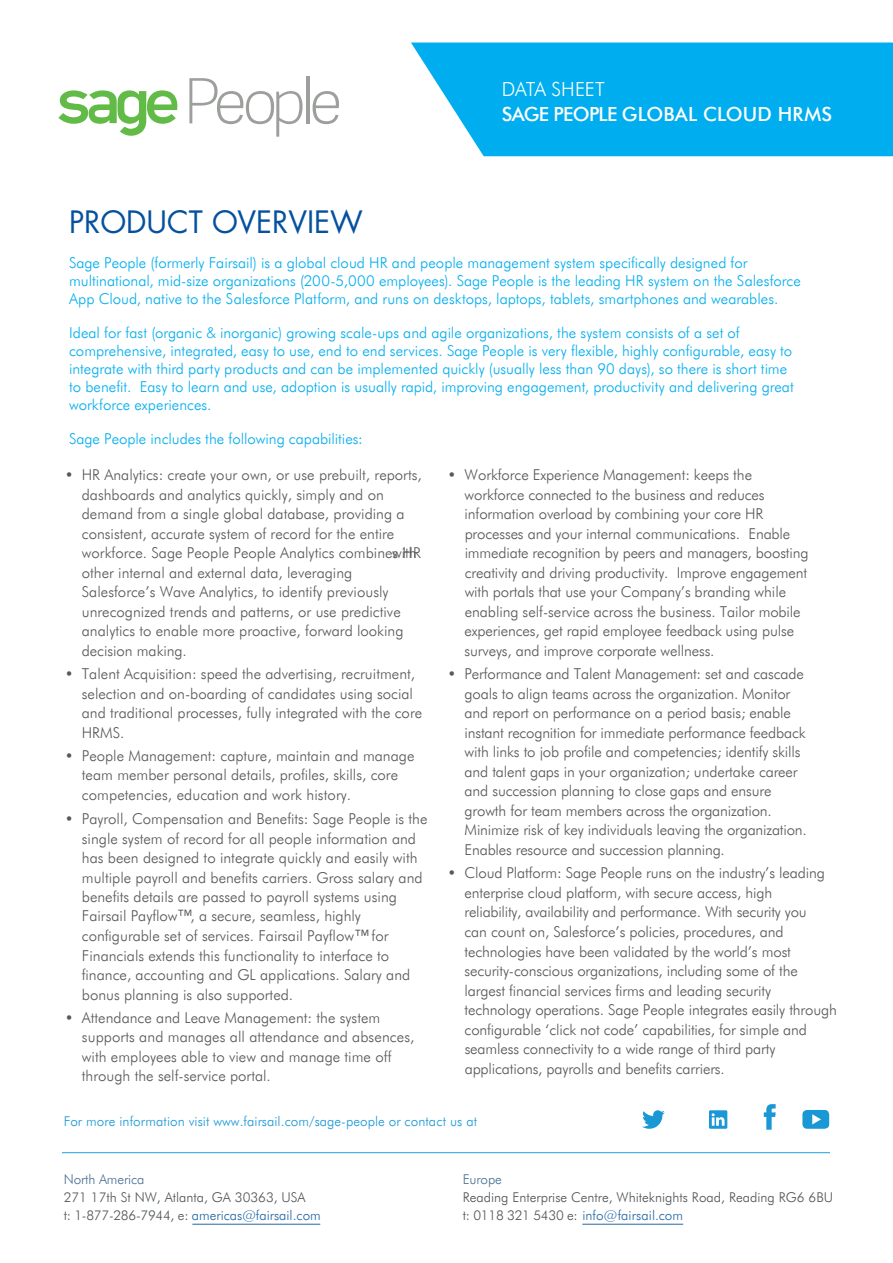
<style>
.page{position:relative;width:893px;height:1263px;background:#fff}
.page>*{position:absolute;margin:0;border:0;box-sizing:border-box;transform-origin:0 0}
.t1{font:30px "Futura LT";color:#05519f}
.t2{font:500 19.5px "Futura BT";letter-spacing:-.01em;color:#fff}
.t3{font:300 19.5px "Futura BT";letter-spacing:-.01em;color:#fff}
.t4{font:300 15px/19.5px "Futura BT";letter-spacing:-.005em;color:#57585a}
.t5{font:300 15px/18px "Futura BT";color:#00aeef}
.t6{font:300 13.5px/18px "Futura BT";color:#505457}
.t7{font:300 13.5px "Futura BT";letter-spacing:.005em;color:#1a98d6}
.t8{font:300 13.5px "Futura BT";letter-spacing:-.01em;color:#4b7195}
.s1{font-family:"Futura LT";font-weight:400}
.s2{color:#2367a4}
</style>
<div class="page">
<svg style="left:411px;top:43px;width:482px;height:113px;background:#13b4f0"></svg>
<svg style="left:642px;top:1110px;width:23px;height:19px"></svg>
<svg style="left:709px;top:1110px;width:18px;height:19px"></svg>
<svg style="left:764px;top:1104px;width:12px;height:26px"></svg>
<svg style="left:802px;top:1110px;width:27px;height:19px"></svg>
<hr style="left:62px;top:1152px;width:768px;height:1px;background:#17a3dd">
<hr style="left:192px;top:1224px;width:128px;height:1px;background:#2367a4">
<hr style="left:582px;top:1224px;width:101px;height:1px;background:#2367a4">
<svg style="left:58px;top:90px;width:120px;height:46px"></svg>
<svg style="left:189px;top:78px;width:114px;height:59px"></svg>
<hr style="left:306px;top:76px;width:3px;height:47px;background:#9c9f9b">
<svg style="left:313px;top:91px;width:26px;height:33px"></svg>
<h2 class="t3" style="left:502px;top:76px;width:104px">DATA SHEET</h2>
<h2 class="t2" style="left:502px;top:102px;width:332px">SAGE PEOPLE GLOBAL CLOUD HRMS</h2>
<h1 class="t1" style="left:69px;top:203px;width:295px">PRODUCT OVERVIEW</h1>
<p class="t5" style="left:69px;top:253px;width:733px">Sage People (formerly Fairsail) is a global cloud HR and people management system specifically designed for multinational, mid-size organizations (200-5,000 employees). Sage People is the leading HR system on the Salesforce<br>App Cloud, native to the Salesforce Platform, and runs on desktops, laptops, tablets, smartphones and wearables.</p>
<p class="t5" style="left:69px;top:323px;width:726px">Ideal for fast (organic &amp; inorganic) growing scale-ups and agile organizations, the system consists of a set of comprehensive, integrated, easy to use, end to end services. Sage People is very flexible, highly configurable, easy to integrate with third party products and can be implemented quickly (usually less than 90 days), so there is short time to benefit. Easy to learn and use, adoption is usually rapid, improving engagement, productivity and delivering great workforce experiences.</p>
<p class="t5" style="left:69px;top:429px;width:295px">Sage People includes the following capabilities:</p>
<p class="t4" style="left:82px;top:465px;width:341px;text-indent:-17px">• HR Analytics: create your own, or use prebuilt, reports, dashboards and analytics quickly, simply and on demand from a single global database, providing a consistent, accurate system of record for the entire workforce. Sage People People Analytics combines HR</p>
<p class="t4" style="left:392px;top:543px;width:26px">with</p>
<p class="t4" style="left:82px;top:562px;width:323px">other internal and external data, leveraging Salesforce’s Wave Analytics, to identify previously unrecognized trends and patterns, or use predictive analytics to enable more proactive, forward looking decision making.</p>
<p class="t4" style="left:82px;top:664px;width:342px;text-indent:-17px">• Talent Acquisition: speed the advertising, recruitment, selection and on-boarding of candidates using social and traditional processes, fully integrated with the core HRMS.</p>
<p class="t4" style="left:82px;top:745px;width:334px;text-indent:-17px">• People Management: capture, maintain and manage team member personal details, profiles, skills, core competencies, education and work history.</p>
<p class="t4" style="left:82px;top:809px;width:347px;text-indent:-17px">• Payroll, Compensation and Benefits: Sage People is the single system of record for all people information and has been designed to integrate quickly and easily with multiple payroll and benefits carriers. Gross salary and benefits details are passed to payroll systems using Fairsail Payflow<span class="s1">™</span>, a secure, seamless, highly configurable set of services. Fairsail Payflow<span class="s1">™</span> for Financials extends this functionality to interface to finance, accounting and GL applications. Salary and bonus planning is also supported.</p>
<p class="t4" style="left:82px;top:1007px;width:334px;text-indent:-17px">• Attendance and Leave Management: the system supports and manages all attendance and absences, with employees able to view and manage time off through the self-service portal.</p>
<p class="t4" style="left:465px;top:465px;width:346px;text-indent:-17px">• Workforce Experience Management: keeps the workforce connected to the business and reduces information overload by combining your core HR processes and your internal communications. Enable immediate recognition by peers and managers, boosting creativity and driving productivity. Improve engagement with portals that use your Company’s branding while enabling self-service across the business. Tailor mobile experiences, get rapid employee feedback using pulse surveys, and improve corporate wellness.</p>
<p class="t4" style="left:465px;top:664px;width:344px;text-indent:-17px">• Performance and Talent Management: set and cascade goals to align teams across the organization. Monitor and report on performance on a period basis; enable instant recognition for immediate performance feedback with links to job profile and competencies; identify skills and talent gaps in your organization; undertake career and succession planning to close gaps and ensure growth for team members across the organization.<br>Minimize risk of key individuals leaving the organization.<br>Enables resource and succession planning.</p>
<p class="t4" style="left:465px;top:863px;width:374px;text-indent:-17px">• Cloud Platform: Sage People runs on the industry’s leading enterprise cloud platform, with secure access, high<br>reliability, availability and performance. With security you<br>can count on, Salesforce’s policies, procedures, and technologies have been validated by the world’s most security-conscious organizations, including some of the largest financial services firms and leading security technology operations. Sage People integrates easily through configurable ‘click not code’ capabilities, for simple and seamless connectivity to a wide range of third party applications, payrolls and benefits carriers.</p>
<p class="t7" style="left:64px;top:1113px;width:415px">For more information visit www.fairsail.com/sage-people or contact us at</p>
<p class="t8" style="left:64px;top:1170px;width:82px">North America</p>
<p class="t6" style="left:64px;top:1188px;width:259px">271 17th St NW, Atlanta, GA 30363, USA<br>t: 1-877-286-7944, e: <span class="s2">americas@fairsail.com</span></p>
<p class="t8" style="left:463px;top:1170px;width:41px">Europe</p>
<p class="t6" style="left:463px;top:1188px;width:372px">Reading Enterprise Centre, Whiteknights Road, Reading RG6 6BU t: 0118 321 5430 e: <span class="s2">info@fairsail.com</span></p>
</div>
